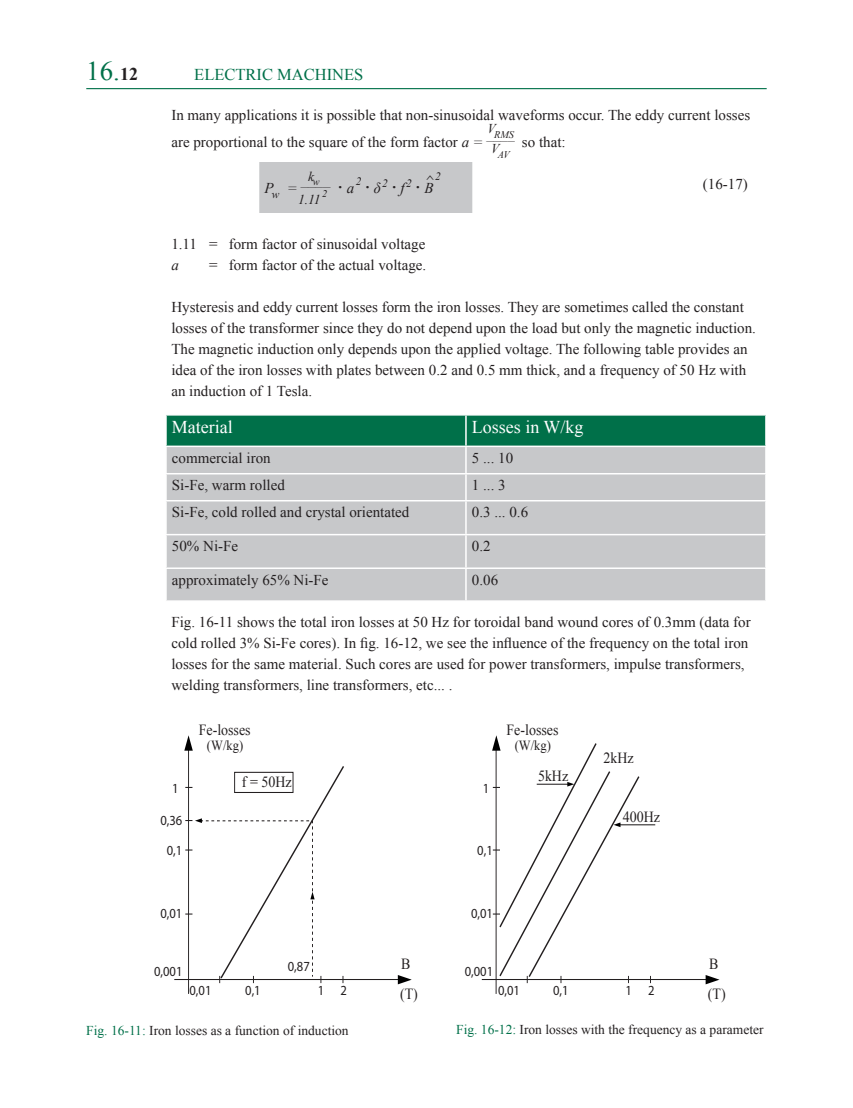
<style>
.page{position:relative;width:853px;height:1108px;background:#fff}
.page>*{position:absolute;margin:0;border:0;box-sizing:border-box;transform-origin:0 0}
.t1{font:27px "Times New Roman";color:#007049}
.tabelinhoud{font:18px "Times New Roman";color:#fff}
.t2{font:16.5px "Times New Roman";color:#007049}
.t3{font:15.45px/30px "Times New Roman";color:#231f20;scale:.9 1}
.tekst{font:15px/21px "Times New Roman";color:#231f20}
.tabelinhoud-2{font:15px "Times New Roman";color:#231f20}
.tabelinhoud-3{font:700 15px "Times New Roman";color:#231f20}
.tabelinhoud-4{font:italic 15px "Times New Roman";color:#231f20}
.t4{font:13.95px/30px "Times";color:#231f20;text-align:center;scale:.9 1}
.t5{font:13.95px "Times New Roman";color:#231f20;scale:.9 1}
.Onderschrift_figuur{font:13.5px "Times New Roman";color:#231f20}
.tabelinhoud-5{font:italic 13.5px "Times New Roman";color:#231f20}
.tekst-2{font:italic 13.5px "Times New Roman";color:#231f20}
.tabelinhoud-6{font:italic 12.75px "Times New Roman";color:#231f20;scale:1.16 1}
.tekst-3{font:italic 12.75px "Times New Roman";color:#231f20;scale:1.1 1}
.tabelinhoud-7{font:italic 12.75px "Times New Roman";color:#231f20;scale:1.29 1}
.tabelinhoud-8{font:italic 11.4px "Times New Roman";color:#231f20}
.tekst-4{font:italic 10.2px/20px "Times New Roman";color:#231f20}
.tabelinhoud-9{font:italic 10.2px "Times New Roman";color:#231f20}
.s1{font-weight:700;font-size:18px;color:#231f20}
.s2{font-style:italic}
.s3{font-weight:400;font-style:italic}
.s4{color:#007049}
</style>
<div class="page">
<hr style="left:86px;top:88px;width:681px;height:1px;background:#007049">
<div style="left:258px;top:161px;width:215px;height:53px;background:#c7c8ca"></div>
<hr style="left:258px;top:161px;width:216px;height:1px;background:#fff">
<hr style="left:258px;top:162px;width:1px;height:51px;background:#fff">
<hr style="left:472px;top:162px;width:2px;height:51px;background:#fff">
<hr style="left:258px;top:213px;width:216px;height:2px;background:#fff">
<div style="left:167px;top:416px;width:598px;height:30px;background:#007049"></div>
<div style="left:167px;top:447px;width:598px;height:153px;background:#c7c8ca"></div>
<hr style="left:465px;top:416px;width:2px;height:30px;background:#fff">
<hr style="left:465px;top:447px;width:2px;height:26px;background:#fff">
<hr style="left:165px;top:473px;width:301px;height:1px;background:#fff">
<hr style="left:466px;top:473px;width:301px;height:1px;background:#fff">
<hr style="left:465px;top:474px;width:2px;height:26px;background:#fff">
<hr style="left:165px;top:500px;width:301px;height:1px;background:#fff">
<hr style="left:466px;top:500px;width:301px;height:1px;background:#fff">
<hr style="left:465px;top:501px;width:2px;height:33px;background:#fff">
<hr style="left:165px;top:534px;width:301px;height:1px;background:#fff">
<hr style="left:466px;top:534px;width:301px;height:1px;background:#fff">
<hr style="left:465px;top:535px;width:2px;height:32px;background:#fff">
<hr style="left:165px;top:567px;width:301px;height:2px;background:#fff">
<hr style="left:466px;top:567px;width:301px;height:2px;background:#fff">
<hr style="left:465px;top:569px;width:2px;height:31px;background:#fff">
<hr style="left:188px;top:744px;width:1px;height:250px;background:#231f20">
<hr style="left:174px;top:979px;width:231px;height:1px;background:#231f20">
<hr style="left:496px;top:744px;width:1px;height:250px;background:#231f20">
<hr style="left:482px;top:979px;width:231px;height:1px;background:#231f20">
<svg style="left:184px;top:735px;width:9px;height:16px"></svg>
<svg style="left:398px;top:975px;width:14px;height:9px"></svg>
<svg style="left:185px;top:764px;width:159px;height:219px"></svg>
<svg style="left:706px;top:975px;width:13px;height:9px"></svg>
<hr style="left:616px;top:824px;width:39px;height:1px;background:#231f20">
<svg style="left:492px;top:735px;width:149px;height:248px"></svg>
<h1 class="t1" style="left:86px;top:52px;width:53px">16.<span class="s1">12</span></h1>
<p class="t2" style="left:194px;top:63px;width:171px">ELECTRIC MACHINES</p>
<p class="tekst" style="left:171px;top:101px;width:580px;line-height:27px">In many applications it is possible that non-sinusoidal waveforms occur. The eddy current losses are proportional to the square of the form factor <span class="s2">a =</span></p>
<p class="tekst-2" style="left:487px;top:119px;width:10px">V</p>
<p class="tekst-3" style="left:486px;top:126px;width:27px">____</p>
<p class="tekst-4" style="left:491px;top:125px;width:24px">RMS<br><sup>V</sup>AV</p>
<p class="tekst" style="left:522px;top:131px;width:45px">so that:</p>
<p class="tabelinhoud-6" style="left:301px;top:172px;width:27px"><sup>k</sup>____</p>
<p class="tabelinhoud-7" style="left:426px;top:171px;width:7px">^</p>
<p class="tabelinhoud-8" style="left:435px;top:169px;width:7px">2</p>
<p class="tabelinhoud-8" style="left:356px;top:173px;width:7px">2</p>
<p class="tabelinhoud-3" style="left:365px;top:177px;width:70px">·<span class="s3">δ</span><sup>2</sup>·<span class="s3">f</span><sup>2</sup>·<span class="s3">B</span></p>
<p class="tabelinhoud-9" style="left:313px;top:175px;width:8px">w</p>
<p class="tabelinhoud-5" style="left:298px;top:190px;width:24px">1.11</p>
<p class="tabelinhoud-4" style="left:264px;top:177px;width:34px">P<sub>w</sub> =</p>
<p class="tabelinhoud-9" style="left:322px;top:186px;width:34px">2 <sup>·</sup><sup>a</sup></p>
<p class="tekst" style="left:703px;top:173px;width:46px">(16-17)</p>
<p class="tekst" style="left:171px;top:233px;width:256px">1.11 = form factor of sinusoidal voltage <span class="s2">a</span></p>
<p class="tekst" style="left:209px;top:254px;width:218px">= form factor of the actual voltage.</p>
<p class="tekst" style="left:171px;top:296px;width:586px">Hysteresis and eddy current losses form the iron losses. They are sometimes called the constant losses of the transformer since they do not depend upon the load but only the magnetic induction.<br>The magnetic induction only depends upon the applied voltage. The following table provides an idea of the iron losses with plates between 0.2 and 0.5 mm thick, and a frequency of 50 Hz with an induction of 1 Tesla.</p>
<p class="tabelinhoud" style="left:172px;top:415px;width:62px">Material</p>
<p class="tabelinhoud" style="left:472px;top:415px;width:113px">Losses in W/kg</p>
<p class="tabelinhoud-2" style="left:172px;top:448px;width:100px">commercial iron</p>
<p class="tabelinhoud-2" style="left:472px;top:448px;width:43px">5 ... 10</p>
<p class="tabelinhoud-2" style="left:172px;top:475px;width:114px">Si-Fe, warm rolled</p>
<p class="tabelinhoud-2" style="left:472px;top:475px;width:35px">1 ... 3</p>
<p class="tabelinhoud-2" style="left:172px;top:502px;width:239px">Si-Fe, cold rolled and crystal orientated</p>
<p class="tabelinhoud-2" style="left:472px;top:502px;width:58px">0.3 ... 0.6</p>
<p class="tabelinhoud-2" style="left:172px;top:536px;width:68px">50% Ni-Fe</p>
<p class="tabelinhoud-2" style="left:472px;top:536px;width:20px">0.2</p>
<p class="tabelinhoud-2" style="left:172px;top:570px;width:158px">approximately 65% Ni-Fe</p>
<p class="tabelinhoud-2" style="left:472px;top:570px;width:28px">0.06</p>
<p class="tekst" style="left:171px;top:611px;width:581px">Fig. 16-11 shows the total iron losses at 50 Hz for toroidal band wound cores of 0.3mm (data for cold rolled 3% Si-Fe cores). In fig. 16-12, we see the influence of the frequency on the total iron losses for the same material. Such cores are used for power transformers, impulse transformers, welding transformers, line transformers, etc... .</p>
<p class="t3" style="left:199px;top:715px;width:59px">Fe-losses</p>
<p class="t5" style="left:207px;top:735px;width:42px">(W/kg)</p>
<p class="t3" style="left:506px;top:715px;width:59px">Fe-losses</p>
<p class="t5" style="left:515px;top:735px;width:42px">(W/kg)</p>
<p class="t3" style="left:603px;top:743px;width:35px">2kHz</p>
<p class="t4" style="left:172px;top:773px;width:9px">1</p>
<p class="t4" style="left:160px;top:805px;width:26px">0,36<br>0,1</p>
<p class="t3" style="left:242px;top:767px;width:57px">f = 50Hz</p>
<p class="t4" style="left:483px;top:773px;width:9px">1</p>
<p class="t4" style="left:477px;top:835px;width:19px">0,1</p>
<p class="t3" style="left:538px;top:761px;width:35px">5kHz</p>
<p class="t3" style="left:623px;top:801px;width:43px">400Hz</p>
<p class="t4" style="left:160px;top:898px;width:26px">0,01</p>
<p class="t4" style="left:471px;top:898px;width:26px">0,01</p>
<p class="t4" style="left:154px;top:956px;width:33px">0,001</p>
<p class="t4" style="left:190px;top:975px;width:26px">0,01</p>
<p class="t4" style="left:245px;top:975px;width:19px">0,1</p>
<p class="t4" style="left:288px;top:951px;width:26px">0,87</p>
<p class="t4" style="left:318px;top:975px;width:34px">1 2</p>
<p class="t3" style="left:400px;top:949px;width:21px">B (T)</p>
<p class="t4" style="left:465px;top:956px;width:33px">0,001</p>
<p class="t4" style="left:498px;top:975px;width:26px">0,01</p>
<p class="t4" style="left:553px;top:975px;width:19px">0,1</p>
<p class="t4" style="left:625px;top:975px;width:34px">1 2</p>
<p class="t3" style="left:708px;top:949px;width:21px">B (T)</p>
<p class="Onderschrift_figuur" style="left:86px;top:1022px;width:264px"><span class="s4">Fig. 16-11:</span> Iron losses as a function of induction</p>
<p class="Onderschrift_figuur" style="left:456px;top:1020px;width:309px"><span class="s4">Fig. 16-12:</span> Iron losses with the frequency as a parameter</p>
</div>
